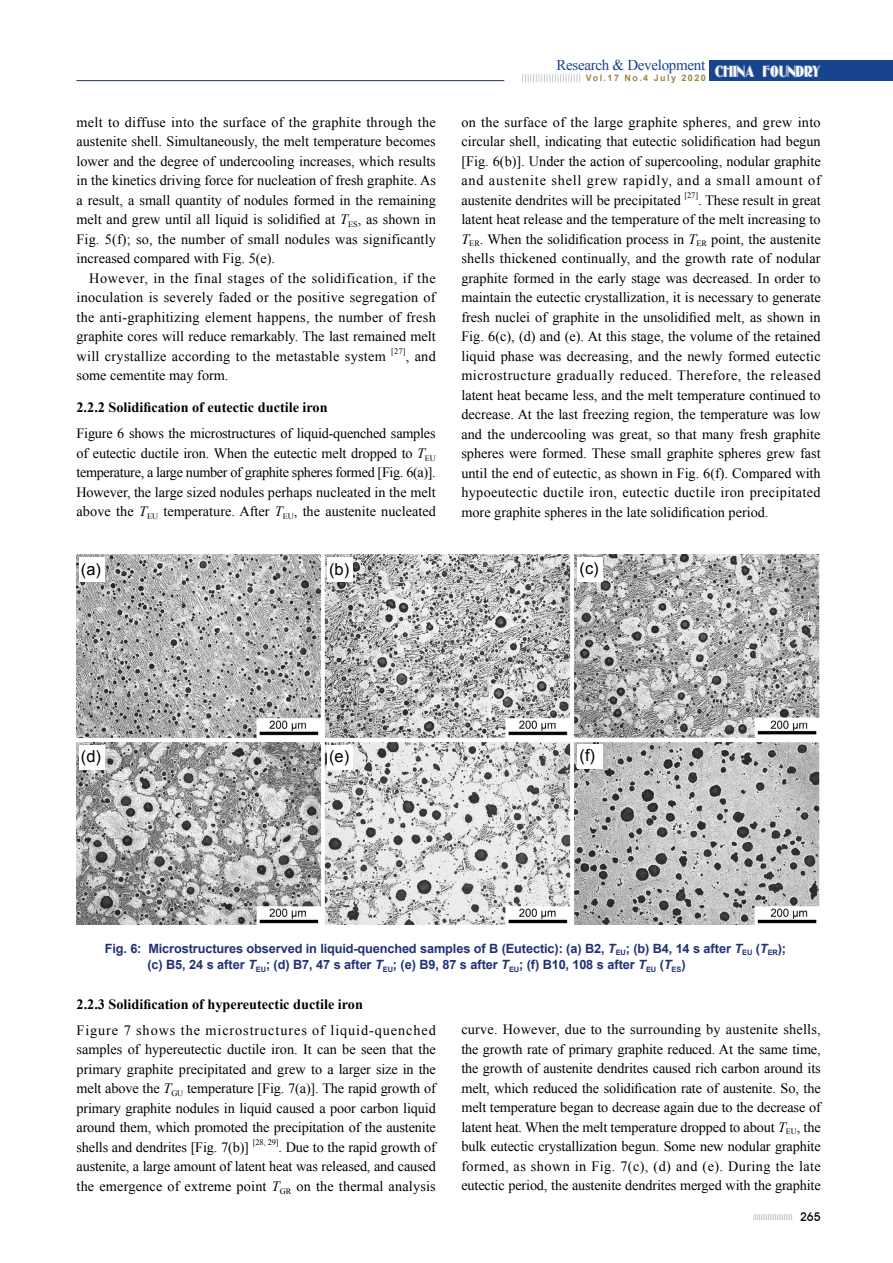
<style>
.page{position:relative;width:893px;height:1263px;background:#fff}
.page>*{position:absolute;margin:0;border:0;box-sizing:border-box;transform-origin:0 0}
.t1{font:16.5px "Arial";color:#000}
.t2{font:15.6px "Oldgate Lane Outline";color:#fff}
.t3{font:15px "Times New Roman";letter-spacing:-.02em;color:#18448e}
.t4{font:14.25px/19.5px "Times New Roman";color:#000;text-align:justify}
.t5{font:700 14.25px "Times New Roman";color:#000}
.t6{font:700 12.75px/16.4px "Arial";letter-spacing:-.01em;color:#213174}
.t7{font:500 12px "Avant Garde IT Cby BT";color:#000}
.t8{font:700 9px "Arial";letter-spacing:.16em;color:#9d8447}
.t9{font:8.25px "Times New Roman";letter-spacing:-.005em;color:#000}
.s1{font-style:italic}
</style>
<div class="page">
<svg style="left:754px;top:1214px;width:38px;height:6px"></svg>
<div style="left:709px;top:60px;width:184px;height:21px;background:#18448e"></div>
<svg style="left:522px;top:74px;width:58px;height:8px"></svg>
<hr style="left:76px;top:80px;width:428px;height:1px;background:#213174">
<img style="left:77px;top:555px;width:743px;height:369px">
<div style="left:79px;top:557px;width:26px;height:25px;background:#fff"></div>
<div style="left:327px;top:557px;width:26px;height:25px;background:#fff"></div>
<div style="left:577px;top:557px;width:26px;height:24px;background:#fff"></div>
<div style="left:79px;top:745px;width:26px;height:24px;background:#fff"></div>
<div style="left:327px;top:745px;width:26px;height:24px;background:#fff"></div>
<div style="left:577px;top:744px;width:26px;height:24px;background:#fff"></div>
<p class="t4" style="left:77px;top:112px;width:361px">melt to diffuse into the surface of the graphite through the austenite shell. Simultaneously, the melt temperature becomes lower and the degree of undercooling increases, which results in the kinetics driving force for nucleation of fresh graphite. As a result, a small quantity of nodules formed in the remaining melt and grew until all liquid is solidified at <span class="s1">T</span><sub>ES</sub>, as shown in Fig. 5(f); so, the number of small nodules was significantly increased compared with Fig. 5(e).</p>
<p class="t4" style="left:77px;top:268px;width:361px;text-indent:13px">However, in the final stages of the solidification, if the inoculation is severely faded or the positive segregation of the anti-graphitizing element happens, the number of fresh graphite cores will reduce remarkably. The last remained melt will crystallize according to the metastable system</p>
<p class="t9" style="left:391px;top:346px;width:16px">[27]</p>
<p class="t4" style="left:406px;top:346px;width:32px">, and</p>
<p class="t4" style="left:77px;top:365px;width:153px">some cementite may form.</p>
<p class="t5" style="left:77px;top:398px;width:253px">2.2.2 Solidification of eutectic ductile iron</p>
<p class="t4" style="left:77px;top:424px;width:361px">Figure 6 shows the microstructures of liquid-quenched samples of eutectic ductile iron. When the eutectic melt dropped to <span class="s1">T</span><sub>EU </sub>temperature, a large number of graphite spheres formed [Fig. 6(a)].<br>However, the large sized nodules perhaps nucleated in the melt above the <span class="s1">T</span><sub>EU</sub> temperature. After <span class="s1">T</span><sub>EU</sub>, the austenite nucleated</p>
<p class="t3" style="left:556px;top:55px;width:150px">Research &amp; Development</p>
<p class="t8" style="left:586px;top:72px;width:121px">Vol.17 No.4 July 2020</p>
<p class="t2" style="left:715px;top:62px;width:107px">CHINA FOUNDRY</p>
<p class="t4" style="left:461px;top:112px;width:361px">on the surface of the large graphite spheres, and grew into circular shell, indicating that eutectic solidification had begun [Fig. 6(b)]. Under the action of supercooling, nodular graphite and austenite shell grew rapidly, and a small amount of austenite dendrites will be precipitated</p>
<p class="t9" style="left:684px;top:190px;width:15px">[27]</p>
<p class="t4" style="left:461px;top:190px;width:361px;text-indent:237px">. These result in great latent heat release and the temperature of the melt increasing to <span class="s1">T</span><sub>ER</sub>. When the solidification process in <span class="s1">T</span><sub>ER</sub> point, the austenite shells thickened continually, and the growth rate of nodular graphite formed in the early stage was decreased. In order to maintain the eutectic crystallization, it is necessary to generate fresh nuclei of graphite in the unsolidified melt, as shown in Fig. 6(c), (d) and (e). At this stage, the volume of the retained liquid phase was decreasing, and the newly formed eutectic microstructure gradually reduced. Therefore, the released latent heat became less, and the melt temperature continued to decrease. At the last freezing region, the temperature was low and the undercooling was great, so that many fresh graphite spheres were formed. These small graphite spheres grew fast until the end of eutectic, as shown in Fig. 6(f). Compared with hypoeutectic ductile iron, eutectic ductile iron precipitated more graphite spheres in the late solidification period.</p>
<p class="t1" style="left:81px;top:558px;width:22px">(a)</p>
<p class="t1" style="left:329px;top:558px;width:22px">(b)</p>
<p class="t1" style="left:580px;top:558px;width:21px">(c)</p>
<p class="t1" style="left:81px;top:746px;width:22px">(d)</p>
<p class="t1" style="left:329px;top:746px;width:22px">(e)</p>
<p class="t1" style="left:580px;top:744px;width:17px">(f)</p>
<p class="t6" style="left:147px;top:941px;width:640px;text-indent:-43px">Fig. 6: Microstructures observed in liquid-quenched samples of B (Eutectic): (a) B2, <span class="s1">T</span><sub>EU</sub>; (b) B4, 14 s after <span class="s1">T</span><sub>EU</sub> (<span class="s1">T</span><sub>ER</sub>); (c) B5, 24 s after <span class="s1">T</span><sub>EU</sub>; (d) B7, 47 s after <span class="s1">T</span><sub>EU</sub>; (e) B9, 87 s after <span class="s1">T</span><sub>EU</sub>; (f) B10, 108 s after <span class="s1">T</span><sub>EU</sub> (<span class="s1">T</span><sub>ES</sub>)</p>
<p class="t5" style="left:77px;top:994px;width:288px">2.2.3 Solidification of hypereutectic ductile iron</p>
<p class="t4" style="left:77px;top:1020px;width:361px">Figure 7 shows the microstructures of liquid-quenched samples of hypereutectic ductile iron. It can be seen that the primary graphite precipitated and grew to a larger size in the melt above the <span class="s1">T</span><sub>GU</sub> temperature [Fig. 7(a)]. The rapid growth of primary graphite nodules in liquid caused a poor carbon liquid around them, which promoted the precipitation of the austenite shells and dendrites [Fig. 7(b)]</p>
<p class="t9" style="left:253px;top:1137px;width:27px">[28, 29]</p>
<p class="t4" style="left:77px;top:1137px;width:361px;text-indent:202px">. Due to the rapid growth of austenite, a large amount of latent heat was released, and caused the emergence of extreme point <span class="s1">T</span><sub>GR</sub> on the thermal analysis</p>
<p class="t4" style="left:461px;top:1019px;width:361px">curve. However, due to the surrounding by austenite shells, the growth rate of primary graphite reduced. At the same time, the growth of austenite dendrites caused rich carbon around its melt, which reduced the solidification rate of austenite. So, the melt temperature began to decrease again due to the decrease of latent heat. When the melt temperature dropped to about <span class="s1">T</span><sub>EU</sub>, the bulk eutectic crystallization begun. Some new nodular graphite formed, as shown in Fig. 7(c), (d) and (e). During the late eutectic period, the austenite dendrites merged with the graphite</p>
<p class="t7" style="left:800px;top:1209px;width:22px">265</p>
</div>
